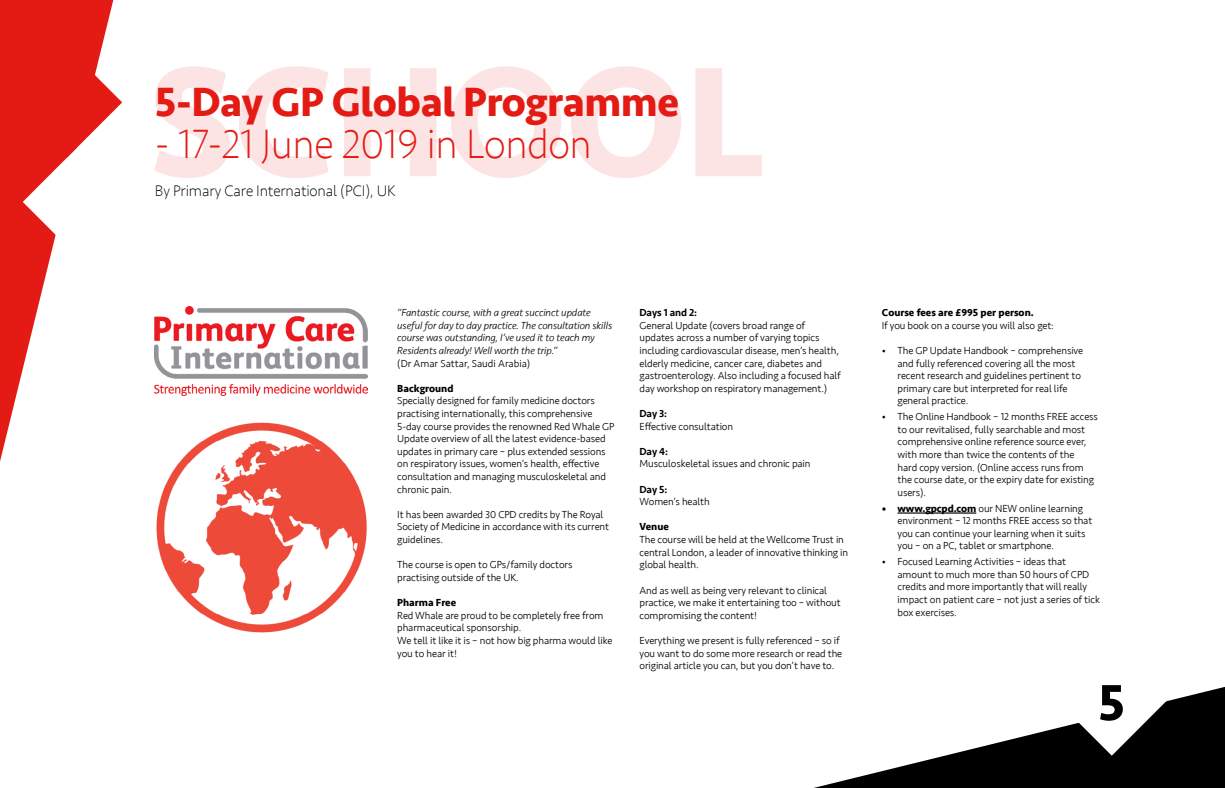
<style>
.page{position:relative;width:1225px;height:788px;background:#fff}
.page>*{position:absolute;margin:0;border:0;box-sizing:border-box;transform-origin:0 0}
.t1{font:700 161.96px "Seravek";letter-spacing:-.01em;color:#e41b14}
.t2{font:700 52.5px "Seravek";color:#000}
.t3{font:700 42px "Seravek";letter-spacing:-.01em;color:#e41b14}
.t4{font:200 42px "Seravek";letter-spacing:-.01em;color:#e41b14}
.t5{font:200 15.75px "Seravek";letter-spacing:-.01em;color:#000}
.t6{font:300 10.5px/12.6px "Seravek";letter-spacing:-.01em;color:#000}
.t7{font:italic 300 10.5px/12.6px "Seravek";letter-spacing:-.01em;color:#000}
.t8{font:700 10.5px "Seravek";color:#000}
.t9{font:500 10.5px "Seravek";letter-spacing:-.01em;color:#000}
.s1{font-weight:700}
</style>
<div class="page">
<svg style="left:0;top:0;width:113px;height:461px"></svg>
<svg style="left:12px;top:47px;width:110px;height:210px"></svg>
<svg style="left:814px;top:686px;width:411px;height:102px"></svg>
<svg style="left:1057px;top:686px;width:110px;height:69px"></svg>
<hr style="left:898px;top:512px;width:78px;height:1px;background:#000">
<img style="left:155px;top:306px;width:213px;height:89px">
<img style="left:156px;top:422px;width:211px;height:211px">
<h1 class="t1" style="left:149px;top:-7px;width:617px">SCHOOL</h1>
<h3 class="t3" style="left:155px;top:68px;width:526px">5-Day GP Global Programme</h3>
<h3 class="t4" style="left:155px;top:119px;width:439px">- 17-21 June 2019 in London</h3>
<h3 class="t5" style="left:155px;top:181px;width:242px">By Primary Care International (PCI), UK</h3>
<p class="t7" style="left:397px;top:306px;width:216px">“Fantastic course, with a great succinct update useful for day to day practice. The consultation skills course was outstanding, I’ve used it to teach my Residents already! Well worth the trip.”</p>
<p class="t6" style="left:397px;top:357px;width:135px">(Dr Amar Sattar, Saudi Arabia)</p>
<p class="t8" style="left:397px;top:380px;width:58px">Background</p>
<p class="t6" style="left:397px;top:395px;width:219px">Specially designed for family medicine doctors practising internationally, this comprehensive 5-day course provides the renowned Red Whale GP Update overview of all the latest evidence-based updates in primary care – plus extended sessions on respiratory issues, women’s health, effective consultation and managing musculoskeletal and chronic pain.</p>
<p class="t6" style="left:397px;top:508px;width:213px">It has been awarded 30 CPD credits by The Royal<br>Society of Medicine in accordance with its current guidelines.</p>
<p class="t6" style="left:397px;top:558px;width:177px">The course is open to GPs/family doctors practising outside of the UK.</p>
<p class="t8" style="left:397px;top:594px;width:60px">Pharma Free</p>
<p class="t6" style="left:397px;top:609px;width:217px">Red Whale are proud to be completely free from pharmaceutical sponsorship.<br>We tell it like it is – not how big pharma would like you to hear it!</p>
<p class="t9" style="left:640px;top:306px;width:59px">Days 1 and 2:</p>
<p class="t6" style="left:640px;top:319px;width:203px">General Update (covers broad range of updates across a number of varying topics including cardiovascular disease, men’s health, elderly medicine, cancer care, diabetes and gastroenterology. Also including a focused half day workshop on respiratory management.)</p>
<p class="t9" style="left:640px;top:407px;width:29px">Day 3:</p>
<p class="t6" style="left:640px;top:420px;width:95px">Effective consultation</p>
<p class="t9" style="left:640px;top:445px;width:30px">Day 4:</p>
<p class="t6" style="left:640px;top:458px;width:173px">Musculoskeletal issues and chronic pain</p>
<p class="t9" style="left:640px;top:482px;width:29px">Day 5:</p>
<p class="t6" style="left:640px;top:495px;width:72px">Women’s health</p>
<p class="t8" style="left:640px;top:518px;width:31px">Venue</p>
<p class="t6" style="left:640px;top:533px;width:210px">The course will be held at the Wellcome Trust in central London, a leader of innovative thinking in global health.</p>
<p class="t6" style="left:640px;top:584px;width:203px">And as well as being very relevant to clinical practice, we make it entertaining too – without compromising the content!</p>
<p class="t6" style="left:640px;top:634px;width:204px">Everything we present is fully referenced – so if you want to do some more research or read the original article you can, but you don’t have to.</p>
<p class="t8" style="left:882px;top:304px;width:153px">Course fees are £995 per person.</p>
<p class="t6" style="left:882px;top:319px;width:174px">If you book on a course you will also get:</p>
<p class="t6" style="left:898px;top:344px;width:187px;text-indent:-16px">• The GP Update Handbook – comprehensive and fully referenced covering all the most recent research and guidelines pertinent to primary care but interpreted for real life general practice.</p>
<p class="t6" style="left:898px;top:410px;width:202px;text-indent:-16px">• The Online Handbook – 12 months FREE access to our revitalised, fully searchable and most comprehensive online reference source ever, with more than twice the contents of the<br>hard copy version. (Online access runs from the course date, or the expiry date for existing users).</p>
<p class="t6" style="left:898px;top:502px;width:196px;text-indent:-16px"><span class="s1">• www.gpcpd.com</span> our NEW online learning environment – 12 months FREE access so that you can continue your learning when it suits you – on a PC, tablet or smartphone.</p>
<p class="t6" style="left:898px;top:555px;width:204px;text-indent:-16px">• Focused Learning Activities – ideas that amount to much more than 50 hours of CPD credits and more importantly that will really impact on patient care – not just a series of tick box exercises.</p>
<h2 class="t2" style="left:1098px;top:660px;width:29px">5</h2>
</div>
